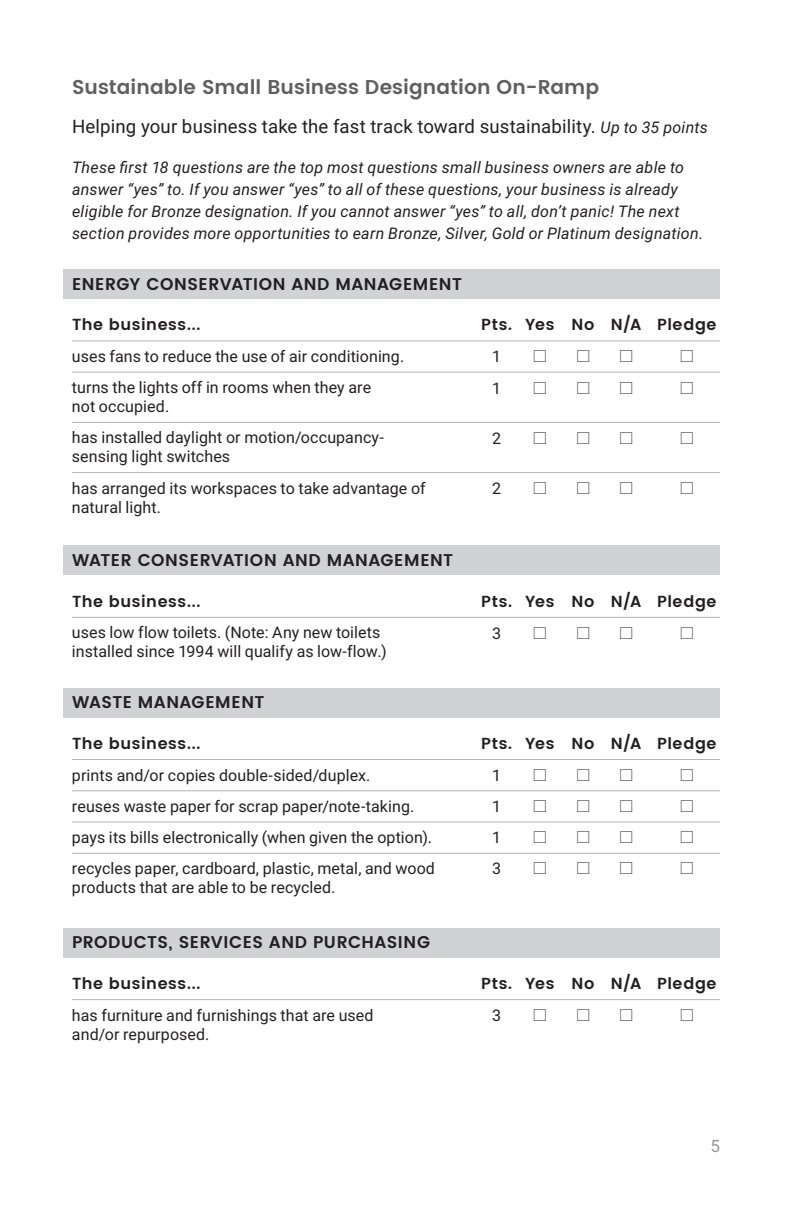
<style>
.page{position:relative;width:792px;height:1224px;background:#fff}
.page>*{position:absolute;margin:0;border:0;box-sizing:border-box;transform-origin:0 0}
.t1{font:600 20px "Poppins";letter-spacing:.005em;color:#5f5f62}
.t2{font:18.6px "Roboto";letter-spacing:.01em;color:#231f20}
.t3{font:600 17px "Poppins";letter-spacing:.03em;color:#231f20}
.t4{font:17px "Roboto";color:#939598}
.t5{font:16px/31.2px "Roboto";letter-spacing:.005em;color:#231f20}
.t6{font:italic 16px/22px "Roboto";letter-spacing:.015em;color:#231f20}
.t7{font:600 16px "Poppins";letter-spacing:.04em;color:#231f20}
.s1{font-style:italic;font-size:16px}
</style>
<div class="page">
<div style="left:63px;top:269px;width:657px;height:30px;background:#d1d2d4"></div>
<hr style="left:72px;top:340px;width:648px;height:1px;background:#b2b3b7">
<hr style="left:72px;top:372px;width:648px;height:1px;background:#b2b3b7">
<hr style="left:72px;top:422px;width:648px;height:1px;background:#b2b3b7">
<hr style="left:72px;top:472px;width:648px;height:1px;background:#b2b3b7">
<div style="left:63px;top:546px;width:657px;height:29px;background:#d1d2d4"></div>
<hr style="left:72px;top:617px;width:648px;height:1px;background:#b2b3b7">
<div style="left:63px;top:928px;width:657px;height:29px;background:#d1d2d4"></div>
<hr style="left:72px;top:999px;width:648px;height:1px;background:#b2b3b7">
<div style="left:63px;top:688px;width:657px;height:29px;background:#d1d2d4"></div>
<hr style="left:72px;top:759px;width:648px;height:1px;background:#b2b3b7">
<hr style="left:72px;top:790px;width:648px;height:1px;background:#b2b3b7">
<hr style="left:72px;top:822px;width:648px;height:1px;background:#b2b3b7">
<hr style="left:72px;top:853px;width:648px;height:1px;background:#b2b3b7">
<p class="t1" style="left:72px;top:72px;width:529px">Sustainable Small Business Designation On-Ramp</p>
<p class="t2" style="left:72px;top:113px;width:637px">Helping your business take the fast track toward sustainability. <span class="s1">Up to 35 points</span></p>
<p class="t6" style="left:72px;top:155px;width:633px">These first 18 questions are the top most questions small business owners are able to answer “yes” to. If you answer “yes” to all of these questions, your business is already eligible for Bronze designation. If you cannot answer “yes” to all, don’t panic! The next section provides more opportunities to earn Bronze, Silver, Gold or Platinum designation.</p>
<p class="t3" style="left:72px;top:271px;width:391px">ENERGY CONSERVATION AND MANAGEMENT</p>
<p class="t7" style="left:72px;top:313px;width:130px">The business...</p>
<p class="t7" style="left:481px;top:313px;width:237px">Pts. Yes No N/A Pledge</p>
<p class="t5" style="left:72px;top:340px;width:334px">uses fans to reduce the use of air conditioning. turns the lights off in rooms when they are</p>
<p class="t5" style="left:72px;top:390px;width:313px">not occupied.<br>has installed daylight or motion/occupancy-</p>
<p class="t5" style="left:72px;top:441px;width:355px">sensing light switches<br>has arranged its workspaces to take advantage of</p>
<p class="t5" style="left:72px;top:491px;width:91px">natural light.</p>
<p class="t5" style="left:492px;top:340px;width:10px">1<br>1</p>
<p class="t5" style="left:492px;top:422px;width:10px">2</p>
<p class="t5" style="left:492px;top:473px;width:10px">2</p>
<p class="t3" style="left:72px;top:547px;width:383px">WATER CONSERVATION AND MANAGEMENT</p>
<p class="t7" style="left:72px;top:589px;width:130px">The business...</p>
<p class="t7" style="left:481px;top:589px;width:237px">Pts. Yes No N/A Pledge</p>
<p class="t5" style="left:72px;top:623px;width:316px;line-height:19px">uses low flow toilets. (Note: Any new toilets installed since 1994 will qualify as low-flow.)</p>
<p class="t5" style="left:492px;top:617px;width:10px">3</p>
<p class="t3" style="left:72px;top:690px;width:194px">WASTE MANAGEMENT</p>
<p class="t7" style="left:72px;top:732px;width:130px">The business...</p>
<p class="t7" style="left:481px;top:732px;width:237px">Pts. Yes No N/A Pledge</p>
<p class="t5" style="left:72px;top:759px;width:364px">prints and/or copies double-sided/duplex.<br>reuses waste paper for scrap paper/note-taking. pays its bills electronically (when given the option). recycles paper, cardboard, plastic, metal, and wood</p>
<p class="t5" style="left:72px;top:871px;width:265px">products that are able to be recycled.</p>
<p class="t5" style="left:492px;top:759px;width:10px;text-align:justify">1<br>1<br>1<br>3</p>
<p class="t3" style="left:72px;top:930px;width:360px">PRODUCTS, SERVICES AND PURCHASING</p>
<p class="t7" style="left:72px;top:972px;width:130px">The business...</p>
<p class="t7" style="left:481px;top:972px;width:237px">Pts. Yes No N/A Pledge</p>
<p class="t5" style="left:72px;top:1005px;width:303px;line-height:19px">has furniture and furnishings that are used and/or repurposed.</p>
<p class="t5" style="left:492px;top:999px;width:10px">3</p>
<p class="t4" style="left:710px;top:1134px;width:11px">5</p>
</div>
